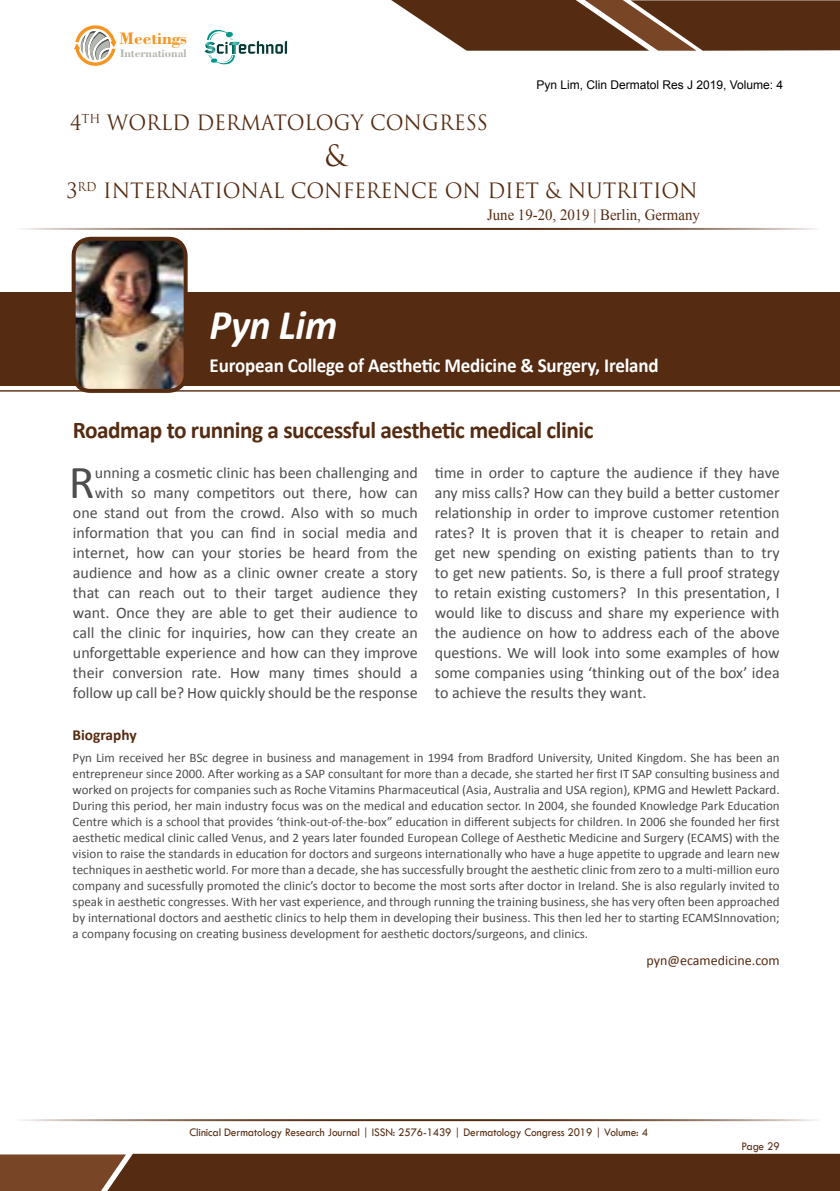
<style>
.page{position:relative;width:840px;height:1191px;background:#fff}
.page>*{position:absolute;margin:0;border:0;box-sizing:border-box;transform-origin:0 0}
.t1{font:47.6px "Calibri";color:#4d4d4f}
.t2{font:italic 700 42.4px "Calibri";letter-spacing:-.01em;color:#fff;scale:.95 1}
.t3{font:28.6px "Trajan Pro 3";color:#552b11;scale:.95 1}
.t4{font:700 24px "Calibri";letter-spacing:-.02em;color:#552b11}
.t5{font:20.6px "Trajan Pro 3";color:#552b11;scale:.95 1}
.t6{font:700 20px "Calibri";letter-spacing:-.01em;color:#fff;scale:.95 1}
.t7{font:700 17.6px "Bodoni BT";color:#f7941e}
.t8{font:16px/20px "Calibri";color:#4d4d4f;text-align:right}
.t9{font:15.6px "Times New Roman";color:#552b11;scale:.95 1}
.t10{font:700 15.4px "Calibri";color:#552b11}
.t11{font:14px "Calibri";color:#552b11}
.t12{font:13px/16px "Calibri";color:#4d4d4f;text-align:justify}
.t13{font:12px "Tw Cen";letter-spacing:-.01em;color:#552b11;scale:.95 1}
.t14{font:12px "Arial";color:#000}
.t15{font:700 11.6px "Bodoni BT";color:#b3b6af}
</style>
<div class="page">
<hr style="left:12px;top:228px;width:807px;height:2px;background:#552b11">
<hr style="left:12px;top:1119px;width:807px;height:2px;background:#552b11">
<svg style="left:391px;top:0;width:449px;height:51px;background:#6d4831"></svg>
<svg style="left:0;top:1154px;width:840px;height:37px;background:#5b3016"></svg>
<svg style="left:74px;top:25px;width:43px;height:41px"></svg>
<svg style="left:204px;top:30px;width:83px;height:35px"></svg>
<div style="left:0;top:292px;width:840px;height:94px;background:#552b11"></div>
<hr style="left:0;top:390px;width:840px;height:2px;background:#552b11">
<img style="left:74px;top:239px;width:112px;height:152px">
<div style="left:72px;top:237px;width:116px;height:156px;border:4px solid #552b11;border-radius:17px"></div>
<h3 class="t7" style="left:120px;top:28px;width:69px">Meetings</h3>
<p class="t15" style="left:120px;top:46px;width:68px">International</p>
<h3 class="t5" style="left:70px;top:108px;width:441px">4<sup>TH</sup> WORLD DERMATOLOGY CONGRESS</h3>
<h3 class="t3" style="left:325px;top:136px;width:25px">&amp;</h3>
<p class="t14" style="left:536px;top:77px;width:248px">Pyn Lim, Clin Dermatol Res J 2019, Volume: 4</p>
<h3 class="t5" style="left:67px;top:176px;width:666px">3<sup>RD</sup> INTERNATIONAL CONFERENCE ON DIET &amp; NUTRITION</h3>
<p class="t9" style="left:487px;top:205px;width:225px">June 19-20, 2019 | Berlin, Germany</p>
<h2 class="t2" style="left:210px;top:298px;width:136px">Pyn Lim</h2>
<h3 class="t6" style="left:210px;top:352px;width:474px">European College of Aesthetic Medicine &amp; Surgery, Ireland</h3>
<h3 class="t4" style="left:73px;top:415px;width:522px">Roadmap to running a successful aesthetic medical clinic</h3>
<p class="t8" style="left:73px;top:463px;width:346px">unning a cosmetic clinic has been challenging and with so many competitors out there, how can one stand out from the crowd. Also with so much information that you can find in social media and internet, how can your stories be heard from the audience and how as a clinic owner create a story that can reach out to their target audience they want. Once they are able to get their audience to call the clinic for inquiries, how can they create an unforgettable experience and how can they improve their conversion rate. How many times should a follow up call be? How quickly should be the response</p>
<p class="t8" style="left:435px;top:463px;width:346px;text-align:justify">time in order to capture the audience if they have any miss calls? How can they build a better customer relationship in order to improve customer retention rates? It is proven that it is cheaper to retain and get new spending on existing patients than to try to get new patients. So, is there a full proof strategy to retain existing customers? In this presentation, I would like to discuss and share my experience with the audience on how to address each of the above questions. We will look into some examples of how some companies using ‘thinking out of the box’ idea to achieve the results they want.</p>
<h1 class="t1" style="left:69px;top:452px;width:27px">R</h1>
<p class="t10" style="left:73px;top:725px;width:66px">Biography</p>
<p class="t12" style="left:73px;top:750px;width:708px">Pyn Lim received her BSc degree in business and management in 1994 from Bradford University, United Kingdom. She has been an entrepreneur since 2000. After working as a SAP consultant for more than a decade, she started her first IT SAP consulting business and worked on projects for companies such as Roche Vitamins Pharmaceutical (Asia, Australia and USA region), KPMG and Hewlett Packard.<br>During this period, her main industry focus was on the medical and education sector. In 2004, she founded Knowledge Park Education Centre which is a school that provides ‘think-out-of-the-box” education in different subjects for children. In 2006 she founded her first aesthetic medical clinic called Venus, and 2 years later founded European College of Aesthetic Medicine and Surgery (ECAMS) with the vision to raise the standards in education for doctors and surgeons internationally who have a huge appetite to upgrade and learn new techniques in aesthetic world. For more than a decade, she has successfully brought the aesthetic clinic from zero to a multi-million euro company and sucessfully promoted the clinic’s doctor to become the most sorts after doctor in Ireland. She is also regularly invited to speak in aesthetic congresses. With her vast experience, and through running the training business, she has very often been approached by international doctors and aesthetic clinics to help them in developing their business. This then led her to starting ECAMSInnovation; a company focusing on creating business development for aesthetic doctors/surgeons, and clinics.</p>
<p class="t11" style="left:646px;top:951px;width:135px">pyn@ecamedicine.com</p>
<p class="t13" style="left:189px;top:1125px;width:484px">Clinical Dermatology Research Journal | ISSN: 2576-1439 | Dermatology Congress 2019 | Volume: 4</p>
<p class="t13" style="left:741px;top:1139px;width:42px">Page 29</p>
</div>
